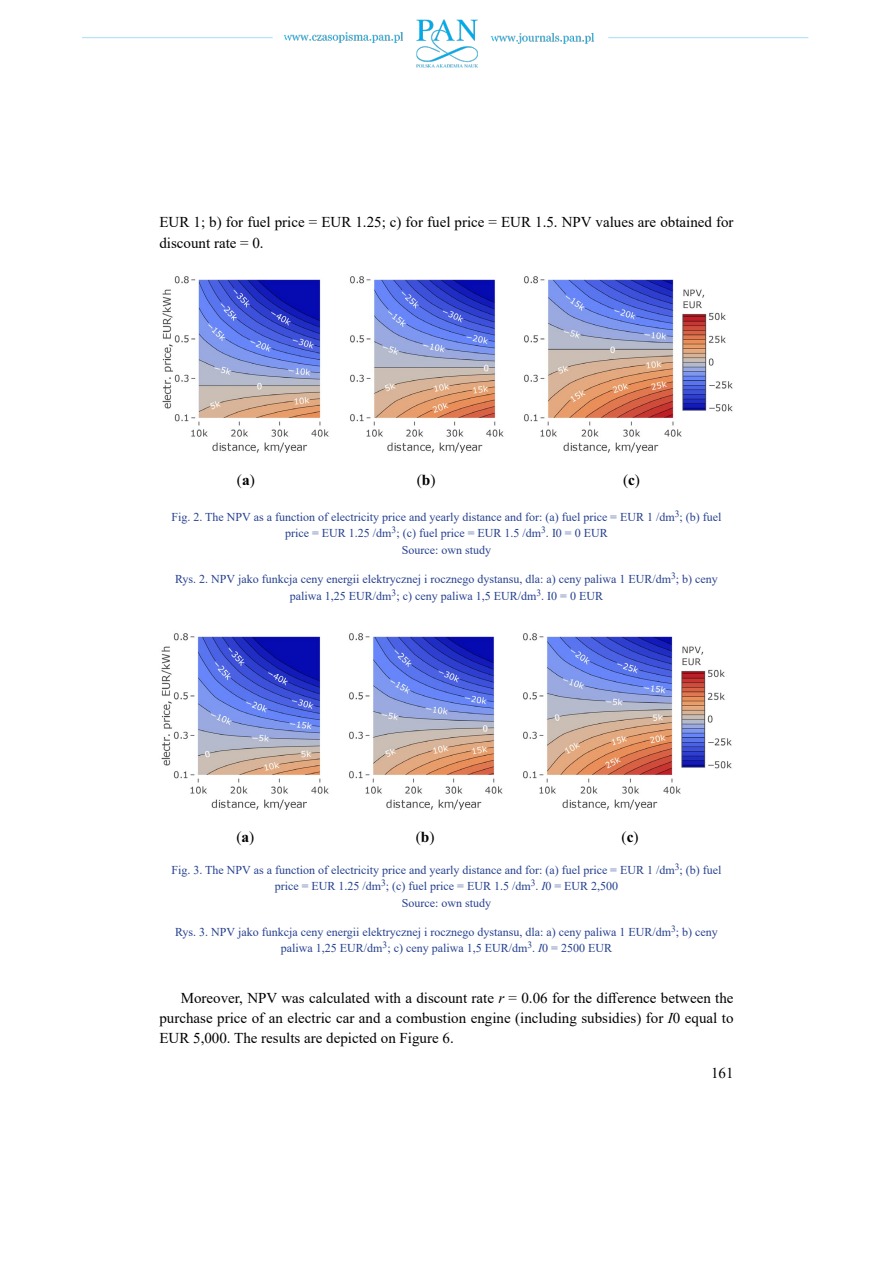
<style>
.page{position:relative;width:893px;height:1263px;background:#fff}
.page>*{position:absolute;margin:0;border:0;box-sizing:border-box;transform-origin:0 0}
.t1{font:15.45px "Times New Roman";color:#000}
.t2{font:15px/20.4px "Times New Roman";color:#000}
.t3{font:12px/16.5px "Times New Roman";color:#25408f;text-align:center}
.s1{font-weight:700}
.s2{font-style:italic}
</style>
<div class="page">
<img style="left:82px;top:19px;width:727px;height:49px">
<img style="left:162px;top:276px;width:167px;height:176px">
<img style="left:350px;top:276px;width:154px;height:176px">
<img style="left:524px;top:276px;width:209px;height:176px">
<img style="left:161px;top:633px;width:168px;height:177px">
<img style="left:349px;top:633px;width:154px;height:177px">
<img style="left:523px;top:633px;width:209px;height:177px">
<p class="t2" style="left:159px;top:212px;width:576px">EUR 1; b) for fuel price = EUR 1.25; c) for fuel price = EUR 1.5. NPV values are obtained for discount rate = 0.</p>
<p class="t1" style="left:237px;top:474px;width:19px">(<span class="s1">a</span>)</p>
<p class="t1" style="left:417px;top:474px;width:20px">(<span class="s1">b</span>)</p>
<p class="t1" style="left:623px;top:474px;width:18px">(<span class="s1">c</span>)</p>
<p class="t3" style="left:171px;top:508px;width:551px">Fig. 2. The NPV as a function of electricity price and yearly distance and for: (a) fuel price = EUR 1 /dm<sup>3</sup>; (b) fuel price = EUR 1.25 /dm<sup>3</sup>; (c) fuel price = EUR 1.5 /dm<sup>3</sup>. I0 = 0 EUR<br>Source: own study</p>
<p class="t3" style="left:175px;top:570px;width:544px">Rys. 2. NPV jako funkcja ceny energii elektrycznej i rocznego dystansu, dla: a) ceny paliwa 1 EUR/dm<sup>3</sup>; b) ceny paliwa 1,25 EUR/dm<sup>3</sup>; c) ceny paliwa 1,5 EUR/dm<sup>3</sup>. I0 = 0 EUR</p>
<p class="t1" style="left:236px;top:831px;width:19px">(<span class="s1">a</span>)</p>
<p class="t1" style="left:416px;top:831px;width:20px">(<span class="s1">b</span>)</p>
<p class="t1" style="left:622px;top:831px;width:19px">(<span class="s1">c</span>)</p>
<p class="t3" style="left:171px;top:861px;width:551px">Fig. 3. The NPV as a function of electricity price and yearly distance and for: (a) fuel price = EUR 1 /dm<sup>3</sup>; (b) fuel price = EUR 1.25 /dm<sup>3</sup>; (c) fuel price = EUR 1.5 /dm<sup>3</sup>. <span class="s2">I</span>0 = EUR 2,500<br>Source: own study</p>
<p class="t3" style="left:175px;top:923px;width:544px">Rys. 3. NPV jako funkcja ceny energii elektrycznej i rocznego dystansu, dla: a) ceny paliwa 1 EUR/dm<sup>3</sup>; b) ceny paliwa 1,25 EUR/dm<sup>3</sup>; c) ceny paliwa 1,5 EUR/dm<sup>3</sup>. <span class="s2">I</span>0 = 2500 EUR</p>
<p class="t2" style="left:159px;top:987px;width:576px;text-align:justify;text-indent:21px">Moreover, NPV was calculated with a discount rate <span class="s2">r</span> = 0.06 for the difference between the purchase price of an electric car and a combustion engine (including subsidies) for <span class="s2">I</span>0 equal to EUR 5,000. The results are depicted on Figure 6.</p>
<p class="t2" style="left:711px;top:1062px;width:24px">161</p>
</div>
